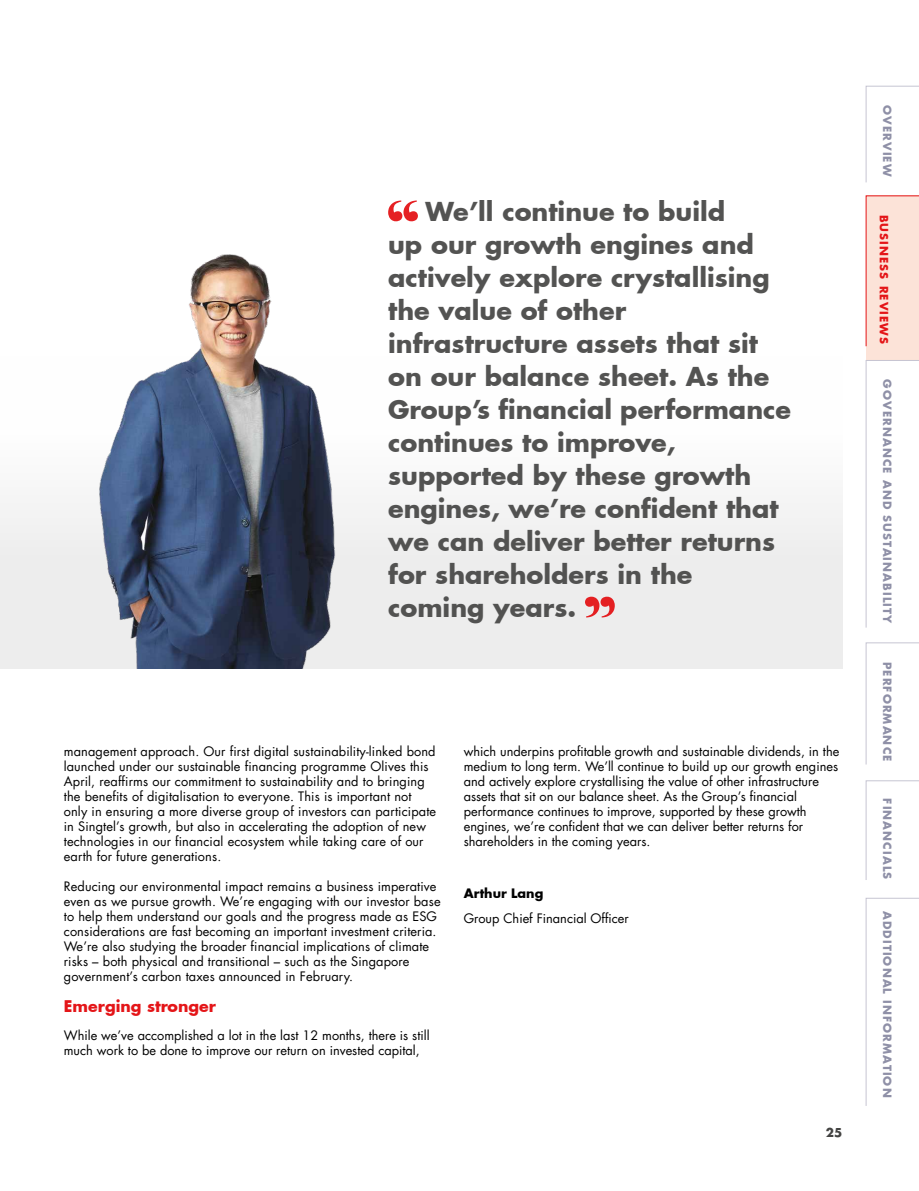
<style>
.page{position:relative;width:919px;height:1191px;background:#fff}
.page>*{position:absolute;margin:0;border:0;box-sizing:border-box;transform-origin:0 0}
.t1{font:700 25.5px/33px "Futura Std";color:#4a4a49}
.t2{font:700 15.75px "Futura Std";color:#e41518}
.t3{font:12.75px/15px "Futura Std";letter-spacing:.01em;color:#000}
.t4{font:700 12.75px "Futura Std";color:#000}
.t5{font:700 12px "Futura Std";color:#434342}
.t6{font:700 11.25px "Futura Std";letter-spacing:.1em;color:#8f90a7}
.t7{font:700 11.25px "Futura Std";letter-spacing:.1em;color:#e41518}
</style>
<div class="page">
<div style="left:0;top:356px;width:842px;height:312px;background:#ededed"></div>
<svg style="left:388px;top:200px;width:30px;height:21px"></svg>
<svg style="left:585px;top:596px;width:29px;height:21px"></svg>
<img style="left:89px;top:254px;width:255px;height:414px">
<div style="left:866px;top:195px;width:52px;height:166px;background:#fce3d8"></div>
<svg style="left:865px;top:85px;width:53px;height:98px"></svg>
<svg style="left:865px;top:360px;width:53px;height:268px"></svg>
<svg style="left:865px;top:642px;width:53px;height:123px"></svg>
<svg style="left:865px;top:195px;width:53px;height:152px"></svg>
<svg style="left:865px;top:780px;width:53px;height:100px"></svg>
<svg style="left:865px;top:897px;width:53px;height:209px"></svg>
<p class="t1" style="left:388px;top:195px;width:404px;text-indent:37px">We’ll continue to build<br>up our growth engines and actively explore crystallising the value of other infrastructure assets that sit on our balance sheet. As the<br>Group’s financial performance continues to improve, supported by these growth engines, we’re confident that we can deliver better returns for shareholders in the coming years.</p>
<p class="t3" style="left:64px;top:743px;width:374px">management approach. Our first digital sustainability-linked bond launched under our sustainable financing programme Olives this April, reaffirms our commitment to sustainability and to bringing the benefits of digitalisation to everyone. This is important not only in ensuring a more diverse group of investors can participate in Singtel’s growth, but also in accelerating the adoption of new technologies in our financial ecosystem while taking care of our earth for future generations.</p>
<p class="t3" style="left:64px;top:878px;width:378px">Reducing our environmental impact remains a business imperative even as we pursue growth. We’re engaging with our investor base to help them understand our goals and the progress made as ESG considerations are fast becoming an important investment criteria.<br>We’re also studying the broader financial implications of climate risks – both physical and transitional – such as the Singapore government’s carbon taxes announced in February.</p>
<p class="t2" style="left:64px;top:995px;width:154px">Emerging stronger</p>
<p class="t3" style="left:64px;top:1027px;width:367px">While we’ve accomplished a lot in the last 12 months, there is still much work to be done to improve our return on invested capital,</p>
<p class="t3" style="left:463px;top:743px;width:377px">which underpins profitable growth and sustainable dividends, in the medium to long term. We’ll continue to build up our growth engines and actively explore crystallising the value of other infrastructure assets that sit on our balance sheet. As the Group’s financial performance continues to improve, supported by these growth engines, we’re confident that we can deliver better returns for shareholders in the coming years.</p>
<p class="t4" style="left:463px;top:884px;width:81px">Arthur Lang</p>
<p class="t3" style="left:463px;top:911px;width:166px">Group Chief Financial Officer</p>
<p class="t5" style="left:825px;top:1124px;width:18px">25</p>
<p class="t6" style="left:894px;top:105px;width:73px;rotate:90deg">OVERVIEW</p>
<p class="t7" style="left:891px;top:215px;width:131px;rotate:90deg">BUSINESS REVIEWS</p>
<p class="t6" style="left:894px;top:379px;width:246px;rotate:90deg">GOVERNANCE AND SUSTAINABILITY</p>
<p class="t6" style="left:894px;top:661px;width:101px;rotate:90deg">PERFORMANCE</p>
<p class="t6" style="left:894px;top:798px;width:82px;rotate:90deg">FINANCIALS</p>
<p class="t6" style="left:894px;top:910px;width:188px;rotate:90deg">ADDITIONAL INFORMATION</p>
</div>
